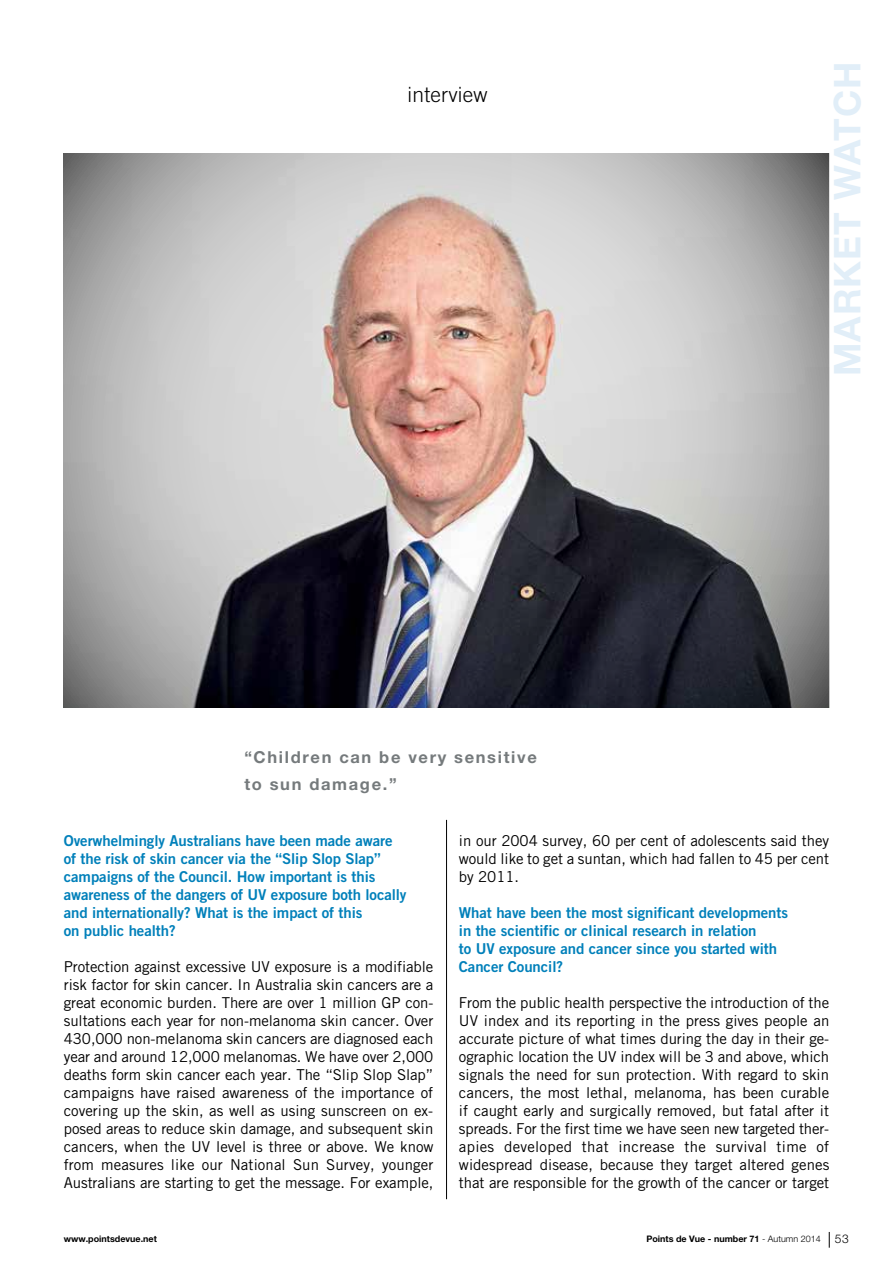
<style>
.page{position:relative;width:893px;height:1263px;background:#fff}
.page>*{position:absolute;margin:0;border:0;box-sizing:border-box;transform-origin:0 0}
.t1{font:700 36.9px "Helvetica Neue LT Std";letter-spacing:.03em;color:#e1eef8}
.t2{font:300 21px "Trade Gothic LT Std";letter-spacing:.01em;color:#000}
.t3{font:700 16.5px/27px "Helvetica Neue LT Std";letter-spacing:.1em;color:#757a7c}
.t4{font:15px/18px "Trade Gothic LT Std";letter-spacing:-.005em;color:#000;text-align:justify}
.t5{font:15px/18px "Trade Gothic LT Std Bd 2";letter-spacing:-.005em;color:#0080ba}
.t6{font:700 9px "Helvetica Neue LT Std";color:#000}
.s1{font-weight:300}
.s2{font-weight:300;font-size:12px}
</style>
<div class="page">
<svg style="left:829px;top:1232px;width:1px;height:16px"></svg>
<hr style="left:446px;top:820px;width:1px;height:379px;background:#000">
<svg style="left:64px;top:153px;width:765px;height:554px"></svg>
<h2 class="t2" style="left:408px;top:82px;width:81px">interview</h2>
<p class="t3" style="left:244px;top:743px;width:294px">“Children can be very sensitive to sun damage.”</p>
<h1 class="t1" style="left:824px;top:376px;width:316px;rotate:-90deg">MARKET WATCH</h1>
<p class="t5" style="left:64px;top:831px;width:344px">Overwhelmingly Australians have been made aware of the risk of skin cancer via the “Slip Slop Slap” campaigns of the Council. How important is this awareness of the dangers of UV exposure both locally and internationally? What is the impact of this<br>on public health?</p>
<p class="t4" style="left:64px;top:957px;width:371px">Protection against excessive UV exposure is a modifiable risk factor for skin cancer. In Australia skin cancers are a great economic burden. There are over 1 million GP con&shy;sultations each year for non-melanoma skin cancer. Over 430,000 non-melanoma skin cancers are diagnosed each year and around 12,000 melanomas. We have over 2,000 deaths form skin cancer each year. The “Slip Slop Slap” campaigns have raised awareness of the importance of covering up the skin, as well as using sunscreen on ex&shy;posed areas to reduce skin damage, and subsequent skin cancers, when the UV level is three or above. We know from measures like our National Sun Survey, younger Australians are starting to get the message. For example,</p>
<p class="t4" style="left:459px;top:831px;width:372px">in our 2004 survey, 60 per cent of adolescents said they would like to get a suntan, which had fallen to 45 per cent by 2011.</p>
<p class="t5" style="left:459px;top:903px;width:331px">What have been the most significant developments in the scientific or clinical research in relation<br>to UV exposure and cancer since you started with Cancer Council?</p>
<p class="t4" style="left:459px;top:993px;width:372px">From the public health perspective the introduction of the UV index and its reporting in the press gives people an accurate picture of what times during the day in their ge&shy;ographic location the UV index will be 3 and above, which signals the need for sun protection. With regard to skin cancers, the most lethal, melanoma, has been curable if caught early and surgically removed, but fatal after it spreads. For the first time we have seen new targeted ther&shy;apies developed that increase the survival time of widespread disease, because they target altered genes that are responsible for the growth of the cancer or target</p>
<p class="t6" style="left:64px;top:1233px;width:95px">www.pointsdevue.net</p>
<p class="t6" style="left:646px;top:1233px;width:204px">Points de Vue - number 71 <span class="s1">- Autumn 2014</span> <span class="s2">53</span></p>
</div>
